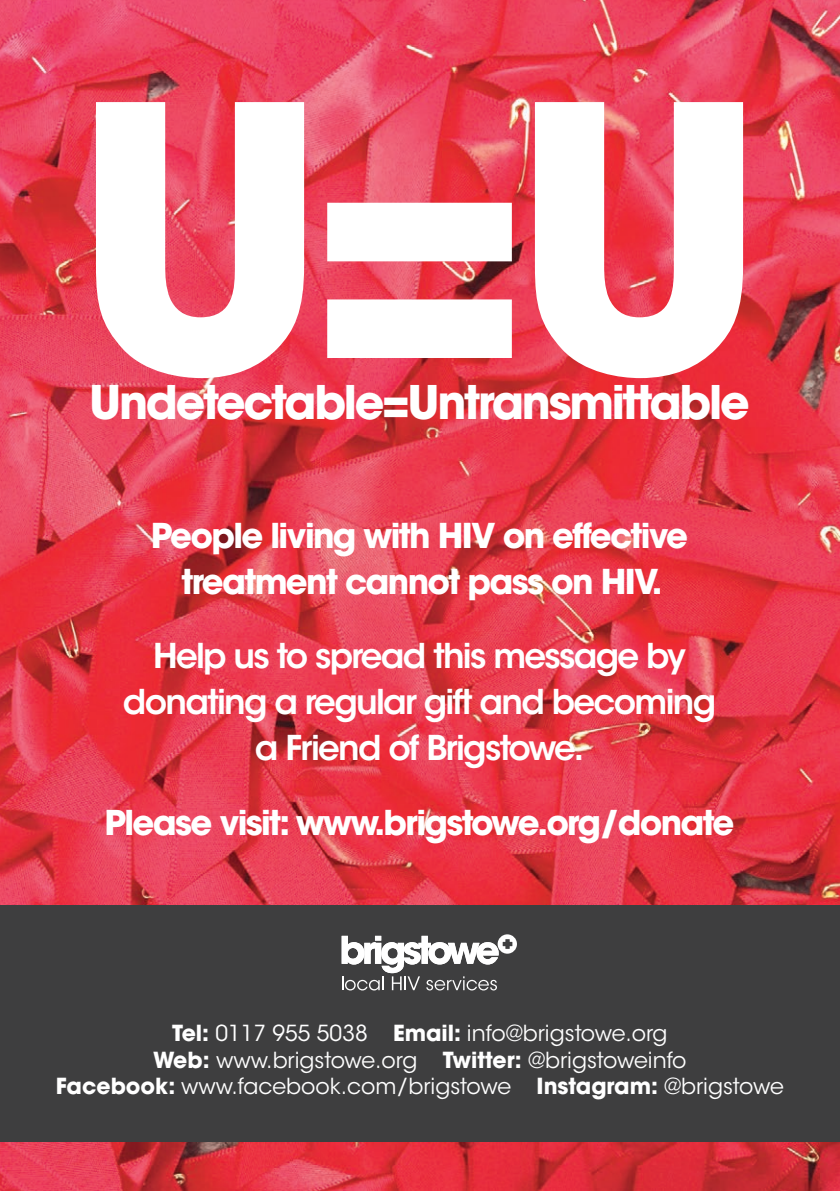
<style>
.page{position:relative;width:840px;height:1191px;background:#fff}
.page>*{position:absolute;margin:0;border:0;box-sizing:border-box;transform-origin:0 0}
.t1{font:700 366px "ITC Avant Garde Std";color:#fff}
.t2{font:700 46px "ITC Avant Garde Std";letter-spacing:-.05em;color:#fff}
.t3{font:700 34px/46px "ITC Avant Garde Std";letter-spacing:-.05em;color:#fff;text-align:center}
.t4{font:600 34px/46px "ITC Avant Garde Std";letter-spacing:-.05em;color:#fff;text-align:center}
.body{font:22px/26.4px "ITC Avant Garde Std";color:#fff;text-align:center}
.s1{font-weight:700}
</style>
<div class="page">
<img style="left:0;top:0;width:839px;height:1191px">
<div style="left:0;top:905px;width:839px;height:236px;background:#3e3e3f"></div>
<svg style="left:341px;top:934px;width:175px;height:56px"></svg>
<p class="t1" style="left:72px;top:1px;width:695px">U=U</p>
<p class="t2" style="left:89px;top:372px;width:661px">Undetectable=Untransmittable</p>
<p class="t3" style="left:151px;top:512px;width:538px">People living with HIV on effective treatment cannot pass on HIV.</p>
<p class="t4" style="left:123px;top:632px;width:594px">Help us to spread this message by donating a regular gift and becoming a Friend of Brigstowe.</p>
<p class="t3" style="left:104px;top:799px;width:631px">Please visit: www.brigstowe.org/donate</p>
<p class="body" style="left:56px;top:1020px;width:729px"><span class="s1">Tel:</span> 0117 955 5038 <span class="s1">Email:</span> info@brigstowe.org<br><span class="s1">Web:</span> www.brigstowe.org <span class="s1">Twitter:</span> @brigstoweinfo<br><span class="s1">Facebook:</span> www.facebook.com/brigstowe <span class="s1">Instagram:</span> @brigstowe</p>
</div>
